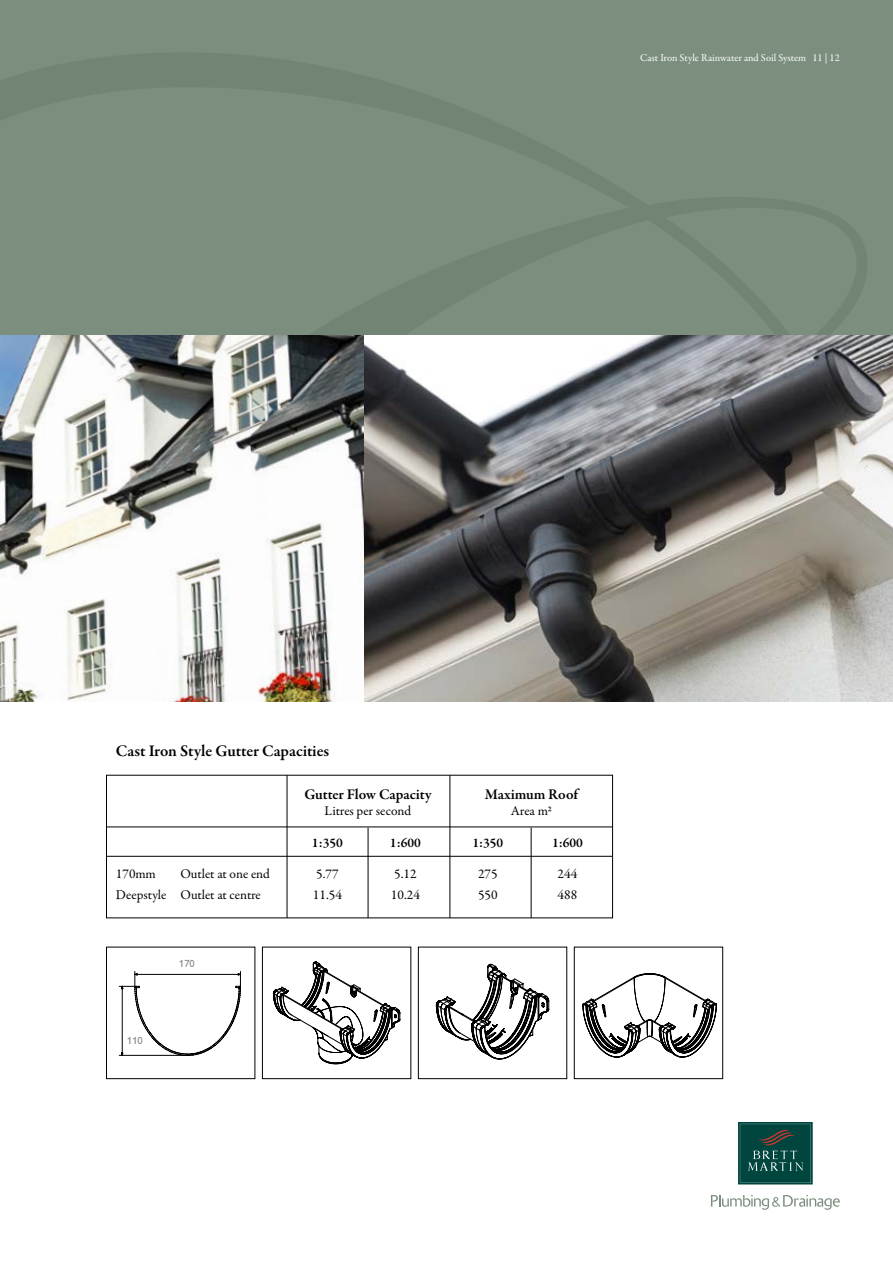
<style>
.page{position:relative;width:893px;height:1263px;background:#fff}
.page>*{position:absolute;margin:0;border:0;box-sizing:border-box;transform-origin:0 0}
.t1{font:600 16.5px "Garamond Premr Pro";letter-spacing:-.005em;color:#000}
.t2{font:600 15px "Garamond Premr Pro";letter-spacing:-.01em;color:#000}
.t3{font:13.5px "Garamond Premr Pro";color:#000}
.t4{font:600 13.5px "Garamond Premr Pro";color:#000}
.t5{font:10.5px "Garamond Premr Pro";letter-spacing:-.005em;color:#fff}
.t6{font:10.35px "Gill Sans Infant Std";color:#87888a}
</style>
<div class="page">
<hr style="left:106px;top:827px;width:507px;height:1px;background:#000">
<hr style="left:106px;top:856px;width:507px;height:1px;background:#000">
<hr style="left:287px;top:775px;width:1px;height:143px;background:#000">
<hr style="left:368px;top:828px;width:1px;height:90px;background:#000">
<hr style="left:531px;top:828px;width:1px;height:90px;background:#000">
<hr style="left:450px;top:775px;width:1px;height:143px;background:#000">
<div style="left:106px;top:947px;width:149px;height:132px;border:1px solid #000"></div>
<div style="left:262px;top:947px;width:149px;height:132px;border:1px solid #000"></div>
<div style="left:418px;top:947px;width:149px;height:132px;border:1px solid #000"></div>
<div style="left:574px;top:947px;width:149px;height:132px;border:1px solid #000"></div>
<svg style="left:119px;top:971px;width:122px;height:85px"></svg>
<svg style="left:273px;top:961px;width:127px;height:103px"></svg>
<svg style="left:436px;top:964px;width:113px;height:95px"></svg>
<svg style="left:582px;top:973px;width:135px;height:85px"></svg>
<div style="left:0;top:0;width:893px;height:702px;background:#7c8f7e"></div>
<img style="left:0;top:336px;width:893px;height:366px">
<svg style="left:738px;top:1122px;width:75px;height:62px;background:#134f49"></svg>
<svg style="left:711px;top:1195px;width:129px;height:15px"></svg>
<p class="t5" style="left:640px;top:51px;width:201px">Cast Iron Style Rainwater and Soil System 11 | 12</p>
<p class="t1" style="left:116px;top:741px;width:215px">Cast Iron Style Gutter Capacities</p>
<p class="t2" style="left:304px;top:785px;width:129px">Gutter Flow Capacity</p>
<p class="t2" style="left:485px;top:785px;width:95px">Maximum Roof</p>
<p class="t3" style="left:324px;top:803px;width:88px">Litres per second</p>
<p class="t3" style="left:511px;top:803px;width:43px">Area m²</p>
<p class="t4" style="left:312px;top:834px;width:32px">1:350</p>
<p class="t4" style="left:390px;top:834px;width:32px">1:600</p>
<p class="t4" style="left:472px;top:834px;width:32px">1:350</p>
<p class="t4" style="left:552px;top:834px;width:32px">1:600</p>
<p class="t3" style="left:116px;top:866px;width:42px">170mm</p>
<p class="t3" style="left:180px;top:866px;width:91px">Outlet at one end</p>
<p class="t3" style="left:316px;top:866px;width:24px">5.77</p>
<p class="t3" style="left:394px;top:866px;width:24px">5.12</p>
<p class="t3" style="left:478px;top:866px;width:21px">275</p>
<p class="t3" style="left:558px;top:866px;width:21px">244</p>
<p class="t3" style="left:116px;top:887px;width:146px">Deepstyle Outlet at centre</p>
<p class="t3" style="left:313px;top:887px;width:31px">11.54</p>
<p class="t3" style="left:391px;top:887px;width:31px">10.24</p>
<p class="t3" style="left:478px;top:887px;width:21px">550</p>
<p class="t3" style="left:558px;top:887px;width:21px">488</p>
<p class="t6" style="left:127px;top:1034px;width:17px">110</p>
<p class="t6" style="left:179px;top:957px;width:17px">170</p>
</div>
